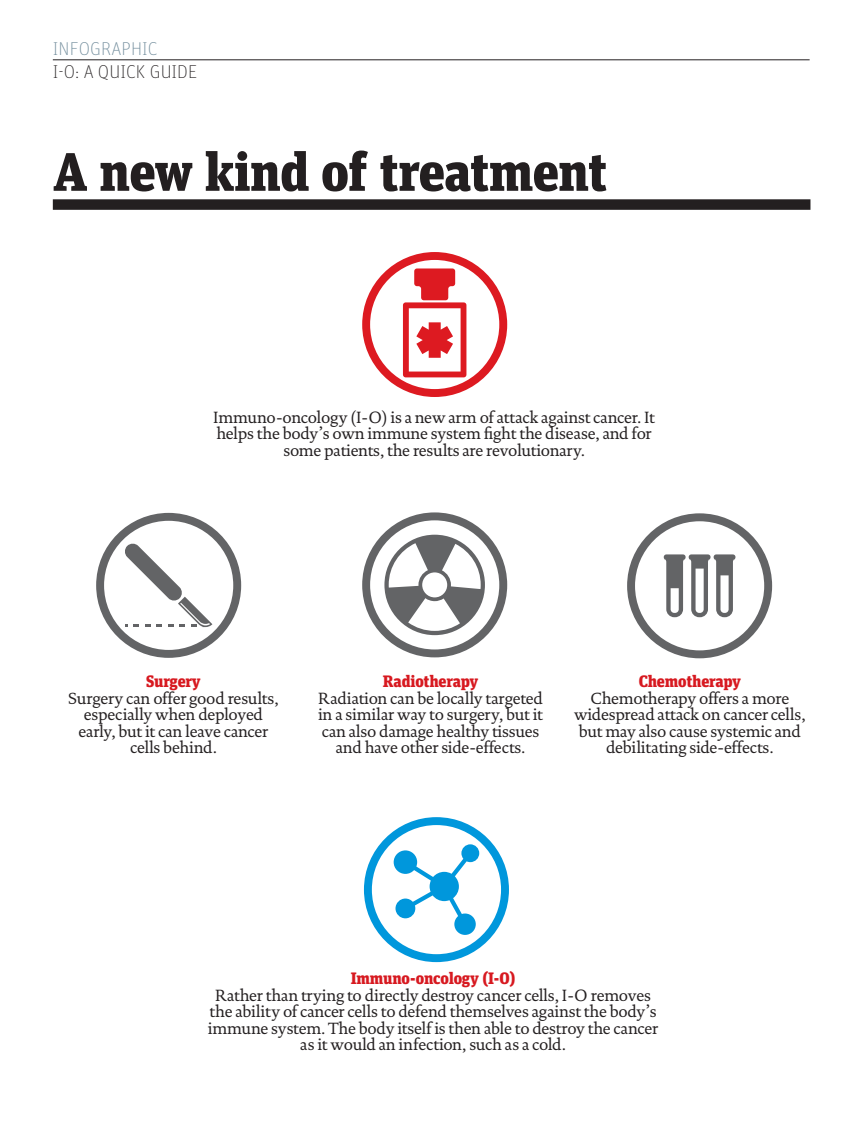
<style>
.page{position:relative;width:853px;height:1128px;background:#fff}
.page>*{position:absolute;margin:0;border:0;box-sizing:border-box;transform-origin:0 0}
.t1{font:900 54px "Unit Slab Pro";letter-spacing:-.015em;color:#231f20}
.t2{font:100 18.6px "Unit OT";color:#231f20}
.t3{font:100 18.6px "Unit OT";letter-spacing:.005em;color:#6c8898}
.t4{font:16.5px/16.5px "DTL Documenta ST";letter-spacing:-.015em;color:#231f20;text-align:center}
.t5{font:900 16.5px "Unit Slab Pro";letter-spacing:-.015em;color:#d71920}
</style>
<div class="page">
<hr style="left:53px;top:60px;width:756px;height:1px;background:#231f20">
<div style="left:53px;top:199px;width:757px;height:11px;background:#231f20"></div>
<svg style="left:627px;top:513px;width:144px;height:145px"></svg>
<svg style="left:362px;top:512px;width:145px;height:145px"></svg>
<svg style="left:96px;top:513px;width:145px;height:144px"></svg>
<svg style="left:362px;top:252px;width:145px;height:145px"></svg>
<svg style="left:364px;top:817px;width:144px;height:144px"></svg>
<p class="t3" style="left:53px;top:38px;width:106px">INFOGRAPHIC</p>
<p class="t2" style="left:53px;top:60px;width:146px">I-O: A QUICK GUIDE</p>
<h1 class="t1" style="left:53px;top:152px;width:556px">A new kind of treatment</h1>
<p class="t4" style="left:213px;top:410px;width:443px">Immuno-oncology (I-O) is a new arm of attack against cancer. It helps the body’s own immune system fight the disease, and for some patients, the results are revolutionary.</p>
<p class="t5" style="left:146px;top:675px;width:56px">Surgery</p>
<p class="t4" style="left:68px;top:690px;width:212px">Surgery can offer good results, especially when deployed early, but it can leave cancer cells behind.</p>
<p class="t5" style="left:383px;top:675px;width:97px">Radiotherapy</p>
<p class="t4" style="left:318px;top:690px;width:226px">Radiation can be locally targeted in a similar way to surgery, but it can also damage healthy tissues and have other side-effects.</p>
<p class="t5" style="left:638px;top:675px;width:104px">Chemotherapy</p>
<p class="t4" style="left:573px;top:690px;width:233px">Chemotherapy offers a more widespread attack on cancer cells, but may also cause systemic and debilitating side-effects.</p>
<p class="t5" style="left:350px;top:972px;width:166px">Immuno-oncology (I-O)</p>
<p class="t4" style="left:208px;top:987px;width:451px">Rather than trying to directly destroy cancer cells, I-O removes the ability of cancer cells to defend themselves against the body’s immune system. The body itself is then able to destroy the cancer as it would an infection, such as a cold.</p>
</div>
